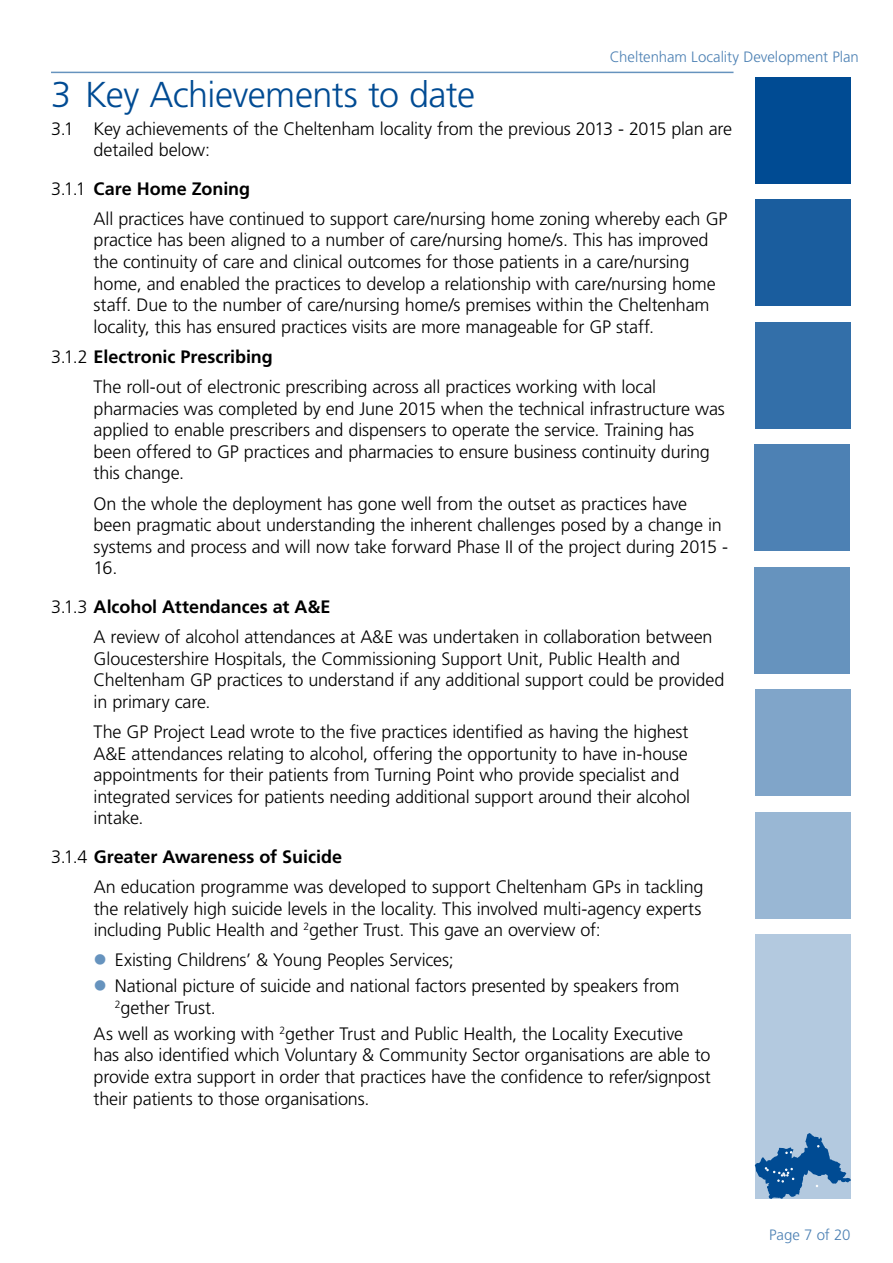
<style>
.page{position:relative;width:893px;height:1263px;background:#fff}
.page>*{position:absolute;margin:0;border:0;box-sizing:border-box;transform-origin:0 0}
.t1{font:300 36px "Frutiger LT";letter-spacing:-.015em;color:#004b93}
.t2{font:300 18px/21.6px "Frutiger LT";letter-spacing:-.01em;color:#000}
.t3{font:300 15px "Frutiger LT";color:#4d81b4}
.s1{font-weight:700}
</style>
<div class="page">
<div style="left:755px;top:935px;width:96px;height:264px;background:#b3c9df"></div>
<svg style="left:755px;top:1133px;width:96px;height:66px"></svg>
<div style="left:755px;top:77px;width:95px;height:106px;background:#004b93"></div>
<div style="left:755px;top:445px;width:95px;height:106px;background:#4d81b4"></div>
<div style="left:755px;top:199px;width:95px;height:107px;background:#1a5d9e"></div>
<div style="left:755px;top:567px;width:95px;height:106px;background:#6693be"></div>
<div style="left:755px;top:322px;width:95px;height:106px;background:#336fa9"></div>
<div style="left:755px;top:690px;width:95px;height:106px;background:#80a5c9"></div>
<div style="left:755px;top:812px;width:95px;height:106px;background:#99b7d4"></div>
<hr style="left:51px;top:72px;width:682px;height:1px;background:#6693be">
<p class="t3" style="left:610px;top:49px;width:251px">Cheltenham Locality Development Plan</p>
<h1 class="t1" style="left:51px;top:74px;width:426px">3 Key Achievements to date</h1>
<p class="t2" style="left:94px;top:118px;width:640px;text-indent:-43px">3.1 Key achievements of the Cheltenham locality from the previous 2013 - 2015 plan are detailed below:</p>
<p class="t2" style="left:94px;top:174px;width:635px;line-height:30.2px;text-indent:-43px">3.1.1 <span class="s1">Care Home Zoning<br></span>All practices have continued to support care/nursing home zoning whereby each GP</p>
<p class="t2" style="left:94px;top:230px;width:624px">practice has been aligned to a number of care/nursing home/s. This has improved the continuity of care and clinical outcomes for those patients in a care/nursing home, and enabled the practices to develop a relationship with care/nursing home staff. Due to the number of care/nursing home/s premises within the Cheltenham locality, this has ensured practices visits are more manageable for GP staff.</p>
<p class="t2" style="left:94px;top:342px;width:564px;line-height:30.2px;text-indent:-43px">3.1.2 <span class="s1">Electronic Prescribing<br></span>The roll-out of electronic prescribing across all practices working with local</p>
<p class="t2" style="left:94px;top:398px;width:633px">pharmacies was completed by end June 2015 when the technical infrastructure was applied to enable prescribers and dispensers to operate the service. Training has been offered to GP practices and pharmacies to ensure business continuity during this change.</p>
<p class="t2" style="left:94px;top:493px;width:636px">On the whole the deployment has gone well from the outset as practices have been pragmatic about understanding the inherent challenges posed by a change in systems and process and will now take forward Phase II of the project during 2015 - 16.</p>
<p class="t2" style="left:94px;top:592px;width:620px;line-height:30.2px;text-indent:-43px">3.1.3 <span class="s1">Alcohol Attendances at A&amp;E<br></span>A review of alcohol attendances at A&amp;E was undertaken in collaboration between</p>
<p class="t2" style="left:94px;top:648px;width:632px">Gloucestershire Hospitals, the Commissioning Support Unit, Public Health and<br>Cheltenham GP practices to understand if any additional support could be provided in primary care.</p>
<p class="t2" style="left:94px;top:721px;width:598px">The GP Project Lead wrote to the five practices identified as having the highest A&amp;E attendances relating to alcohol, offering the opportunity to have in-house appointments for their patients from Turning Point who provide specialist and integrated services for patients needing additional support around their alcohol intake.</p>
<p class="t2" style="left:94px;top:842px;width:611px;line-height:30.2px;text-indent:-43px">3.1.4 <span class="s1">Greater Awareness of Suicide<br></span>An education programme was developed to support Cheltenham GPs in tackling</p>
<p class="t2" style="left:94px;top:898px;width:609px">the relatively high suicide levels in the locality. This involved multi-agency experts including Public Health and <sup>2</sup>gether Trust. This gave an overview of:</p>
<p class="t2" style="left:115px;top:948px;width:566px;line-height:25.8px">Existing Childrens’ &amp; Young Peoples Services;<br>National picture of suicide and national factors presented by speakers from</p>
<p class="t2" style="left:94px;top:995px;width:591px;line-height:25.8px;text-indent:21px"><sup>2</sup>gether Trust.<br>As well as working with <sup>2</sup>gether Trust and Public Health, the Locality Executive</p>
<p class="t2" style="left:94px;top:1045px;width:619px;text-align:justify">has also identified which Voluntary &amp; Community Sector organisations are able to provide extra support in order that practices have the confidence to refer/signpost their patients to those organisations.</p>
<p class="t3" style="left:769px;top:1226px;width:83px">Page 7 of 20</p>
</div>
